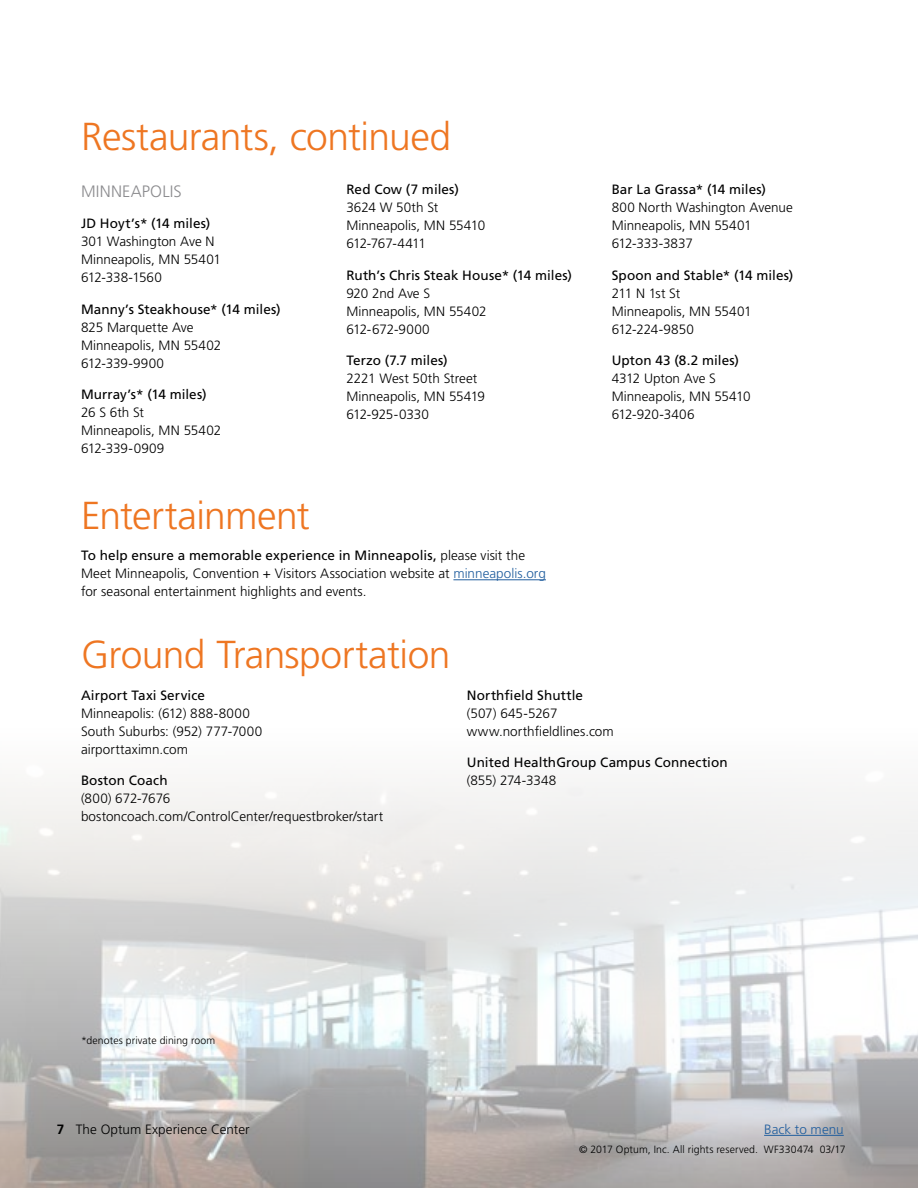
<style>
.page{position:relative;width:918px;height:1188px;background:#fff}
.page>*{position:absolute;margin:0;border:0;box-sizing:border-box;transform-origin:0 0}
.t1{font:300 39px "Frutiger LT Std";letter-spacing:-.015em;color:#ee7622}
.t2{font:300 16.5px "Frutiger LT Std";letter-spacing:.01em;color:#8b8b8e}
.t3{font:300 13.5px/18px "Frutiger LT Std";color:#000}
.t4{font:13.5px "Frutiger LT Std";letter-spacing:.005em;color:#000}
.t5{font:300 13.5px "Frutiger LT Std";letter-spacing:.005em;color:#215e9e}
.t6{font:300 10.5px "Frutiger LT Std";letter-spacing:.01em;color:#000}
.s1{font-weight:400}
.s2{color:#215e9e}
.s3{font-weight:700}
</style>
<div class="page">
<img style="left:0;top:782px;width:918px;height:406px">
<hr style="left:764px;top:1135px;width:80px;height:1px;background:#215e9e">
<hr style="left:453px;top:579px;width:93px;height:1px;background:#215e9e">
<h1 class="t1" style="left:81px;top:114px;width:372px">Restaurants, continued</h1>
<p class="t2" style="left:81px;top:182px;width:102px">MINNEAPOLIS</p>
<p class="t4" style="left:81px;top:216px;width:131px">JD Hoyt’s* (14 miles)</p>
<p class="t3" style="left:81px;top:233px;width:142px">301 Washington Ave N<br>Minneapolis, MN 55401<br>612-338-1560</p>
<p class="t4" style="left:81px;top:301px;width:201px">Manny’s Steakhouse* (14 miles)</p>
<p class="t3" style="left:81px;top:318px;width:142px">825 Marquette Ave<br>Minneapolis, MN 55402<br>612-339-9900</p>
<p class="t4" style="left:81px;top:386px;width:127px">Murray’s* (14 miles)</p>
<p class="t3" style="left:81px;top:404px;width:142px">26 S 6th St<br>Minneapolis, MN 55402<br>612-339-0909</p>
<p class="t4" style="left:346px;top:182px;width:114px">Red Cow (7 miles)</p>
<p class="t3" style="left:346px;top:199px;width:140px">3624 W 50th St<br>Minneapolis, MN 55410<br>612-767-4411</p>
<p class="t4" style="left:346px;top:267px;width:227px">Ruth’s Chris Steak House* (14 miles)</p>
<p class="t3" style="left:346px;top:284px;width:142px">920 2nd Ave S<br>Minneapolis, MN 55402<br>612-672-9000</p>
<p class="t4" style="left:346px;top:353px;width:103px">Terzo (7.7 miles)</p>
<p class="t3" style="left:346px;top:370px;width:140px">2221 West 50th Street<br>Minneapolis, MN 55419<br>612-925-0330</p>
<p class="t4" style="left:612px;top:182px;width:156px">Bar La Grassa* (14 miles)</p>
<p class="t3" style="left:612px;top:199px;width:183px">800 North Washington Avenue<br>Minneapolis, MN 55401<br>612-333-3837</p>
<p class="t4" style="left:612px;top:267px;width:183px">Spoon and Stable* (14 miles)</p>
<p class="t3" style="left:612px;top:284px;width:142px">211 N 1st St<br>Minneapolis, MN 55401<br>612-224-9850</p>
<p class="t4" style="left:612px;top:353px;width:129px">Upton 43 (8.2 miles)</p>
<p class="t3" style="left:612px;top:370px;width:140px">4312 Upton Ave S<br>Minneapolis, MN 55410<br>612-920-3406</p>
<h1 class="t1" style="left:81px;top:493px;width:230px">Entertainment</h1>
<p class="t3" style="left:81px;top:547px;width:466px"><span class="s1">To help ensure a memorable experience in Minneapolis,</span> please visit the<br>Meet Minneapolis, Convention + Visitors Association website at <span class="s2">minneapolis.org </span>for seasonal entertainment highlights and events.</p>
<h1 class="t1" style="left:81px;top:633px;width:371px">Ground Transportation</h1>
<p class="t4" style="left:81px;top:687px;width:125px">Airport Taxi Service</p>
<p class="t3" style="left:81px;top:704px;width:183px">Minneapolis: (612) 888-8000<br>South Suburbs: (952) 777-7000 airporttaximn.com</p>
<p class="t4" style="left:81px;top:773px;width:88px">Boston Coach</p>
<p class="t3" style="left:81px;top:790px;width:304px">(800) 672-7676 bostoncoach.com/ControlCenter/requestbroker/start</p>
<p class="t4" style="left:467px;top:687px;width:118px">Northfield Shuttle</p>
<p class="t3" style="left:467px;top:704px;width:148px">(507) 645-5267 www.northfieldlines.com</p>
<p class="t4" style="left:467px;top:755px;width:262px">United HealthGroup Campus Connection</p>
<p class="t3" style="left:467px;top:772px;width:91px">(855) 274-3348</p>
<p class="t6" style="left:81px;top:1034px;width:136px">*denotes private dining room</p>
<p class="t3" style="left:57px;top:1121px;width:194px"><span class="s3">7</span> The Optum Experience Center</p>
<p class="t5" style="left:764px;top:1122px;width:81px">Back to menu</p>
<p class="t6" style="left:579px;top:1143px;width:268px">© 2017 Optum, Inc. All rights reserved. WF330474 03/17</p>
</div>
